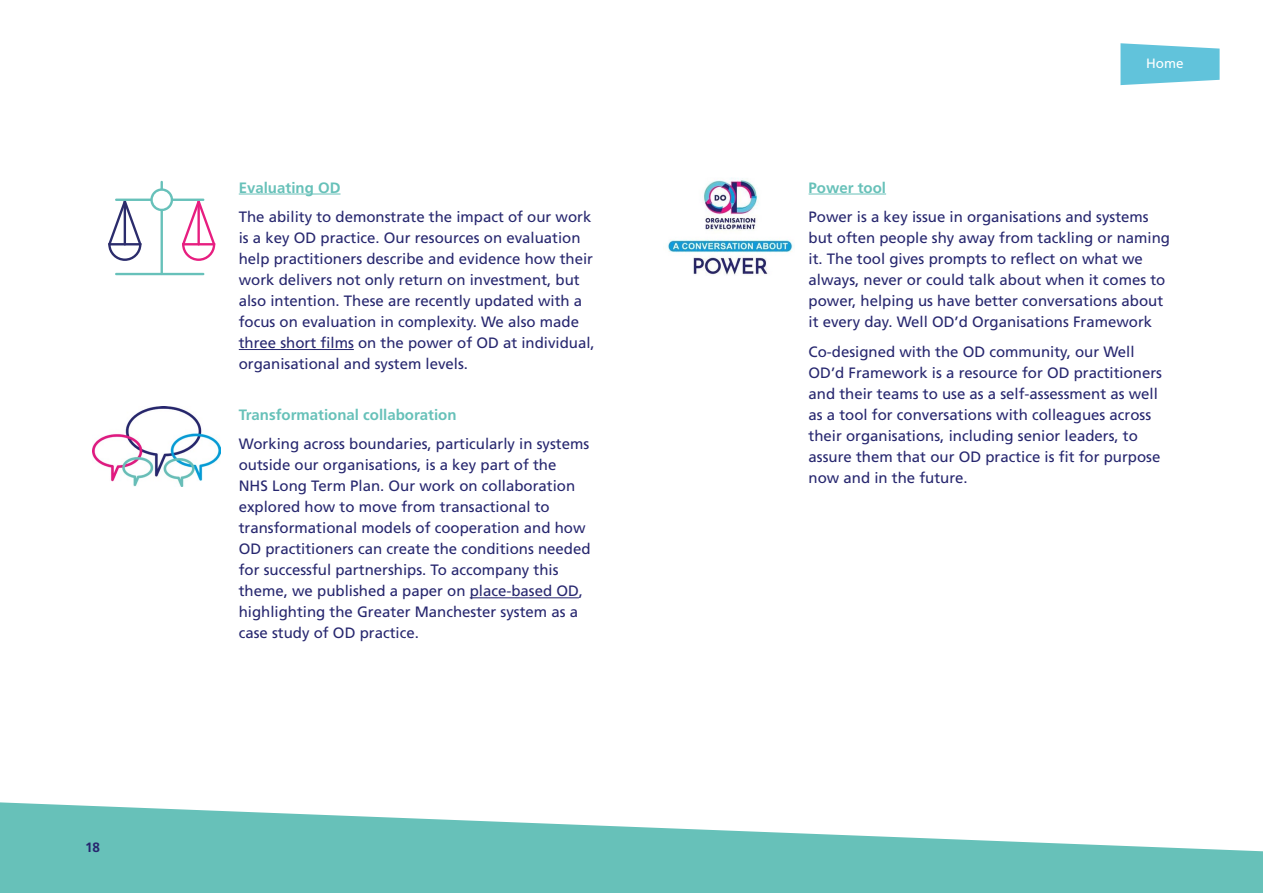
<style>
.page{position:relative;width:1263px;height:893px;background:#fff}
.page>*{position:absolute;margin:0;border:0;box-sizing:border-box;transform-origin:0 0}
.t1{font:15px/21px "Frutiger";color:#27276f}
.t2{font:700 15px "Frutiger";color:#67c1b9}
.t3{font:13.5px "Frutiger";color:#fff}
.t4{font:700 13.5px "Frutiger";color:#27276f}
</style>
<div class="page">
<svg style="left:1120px;top:43px;width:99px;height:42px;background:#76cbdf"></svg>
<svg style="left:0;top:802px;width:1263px;height:91px;fill:#67c1b9"></svg>
<hr style="left:239px;top:194px;width:101px;height:1px;background:#67c1b9">
<hr style="left:239px;top:349px;width:115px;height:1px;background:#27276f">
<hr style="left:470px;top:597px;width:109px;height:1px;background:#27276f">
<hr style="left:809px;top:194px;width:77px;height:1px;background:#67c1b9">
<svg style="left:108px;top:201px;width:34px;height:60px"></svg>
<hr style="left:124px;top:200px;width:2px;height:45px;background:#2b2c6c">
<svg style="left:182px;top:200px;width:33px;height:61px"></svg>
<hr style="left:197px;top:200px;width:3px;height:45px;background:#e71e80">
<hr style="left:115px;top:199px;width:89px;height:2px;background:#67c1ba">
<hr style="left:115px;top:273px;width:89px;height:2px;background:#67c1ba">
<hr style="left:161px;top:181px;width:2px;height:94px;background:#67c1ba">
<svg style="left:150px;top:188px;width:23px;height:23px"></svg>
<img style="left:92px;top:407px;width:128px;height:80px">
<img style="left:667px;top:178px;width:126px;height:97px">
<p class="t4" style="left:85px;top:840px;width:17px">18</p>
<p class="t2" style="left:239px;top:178px;width:103px">Evaluating OD</p>
<p class="t1" style="left:239px;top:206px;width:357px">The ability to demonstrate the impact of our work is a key OD practice. Our resources on evaluation help practitioners describe and evidence how their work delivers not only return on investment, but also intention. These are recently updated with a focus on evaluation in complexity. We also made three short films on the power of OD at individual, organisational and system levels.</p>
<p class="t2" style="left:239px;top:406px;width:219px">Transformational collaboration</p>
<p class="t1" style="left:239px;top:433px;width:353px">Working across boundaries, particularly in systems outside our organisations, is a key part of the<br>NHS Long Term Plan. Our work on collaboration explored how to move from transactional to transformational models of cooperation and how OD practitioners can create the conditions needed for successful partnerships. To accompany this theme, we published a paper on place-based OD, highlighting the Greater Manchester system as a case study of OD practice.</p>
<p class="t3" style="left:1146px;top:55px;width:39px">Home</p>
<p class="t2" style="left:809px;top:178px;width:79px">Power tool</p>
<p class="t1" style="left:809px;top:206px;width:363px">Power is a key issue in organisations and systems but often people shy away from tackling or naming it. The tool gives prompts to reflect on what we always, never or could talk about when it comes to power, helping us have better conversations about it every day. Well OD’d Organisations Framework</p>
<p class="t1" style="left:809px;top:341px;width:355px">Co-designed with the OD community, our Well OD’d Framework is a resource for OD practitioners and their teams to use as a self-assessment as well as a tool for conversations with colleagues across their organisations, including senior leaders, to assure them that our OD practice is fit for purpose now and in the future.</p>
</div>
